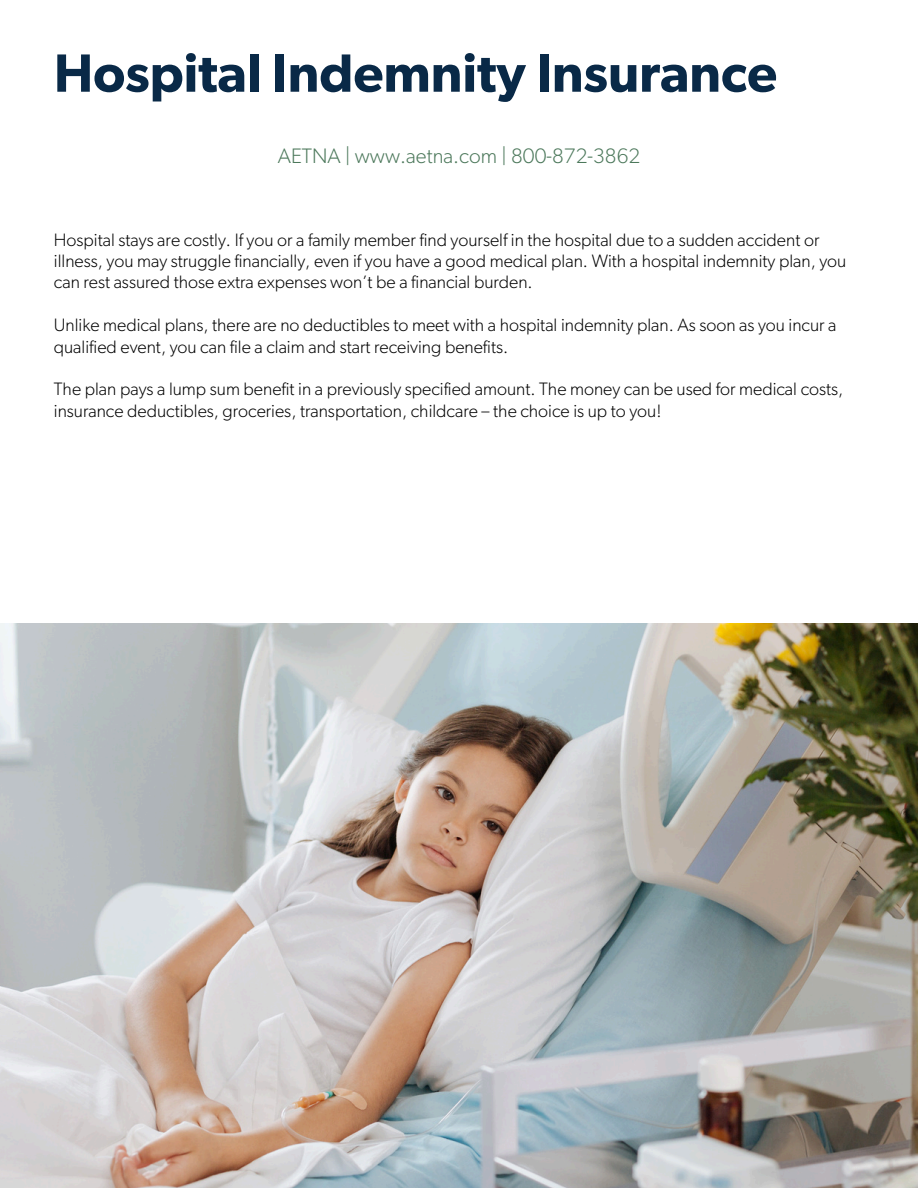
<style>
.page{position:relative;width:918px;height:1188px;background:#fff}
.page>*{position:absolute;margin:0;border:0;box-sizing:border-box;transform-origin:0 0}
.t1{font:600 54px "Gibson";color:#092947}
.t2{font:300 21px "Gibson";letter-spacing:.005em;color:#4c785b}
.t3{font:300 18px/21.3px "Gibson";color:#000}
</style>
<div class="page">
<img style="left:0;top:624px;width:918px;height:564px">
<h1 class="t1" style="left:54px;top:49px;width:725px">Hospital Indemnity Insurance</h1>
<p class="t2" style="left:278px;top:146px;width:364px">AETNA | www.aetna.com | 800-872-3862</p>
<p class="t3" style="left:54px;top:230px;width:794px">Hospital stays are costly. If you or a family member find yourself in the hospital due to a sudden accident or illness, you may struggle financially, even if you have a good medical plan. With a hospital indemnity plan, you can rest assured those extra expenses won’t be a financial burden.</p>
<p class="t3" style="left:54px;top:315px;width:784px">Unlike medical plans, there are no deductibles to meet with a hospital indemnity plan. As soon as you incur a qualified event, you can file a claim and start receiving benefits.</p>
<p class="t3" style="left:54px;top:379px;width:791px">The plan pays a lump sum benefit in a previously specified amount. The money can be used for medical costs, insurance deductibles, groceries, transportation, childcare – the choice is up to you!</p>
</div>
